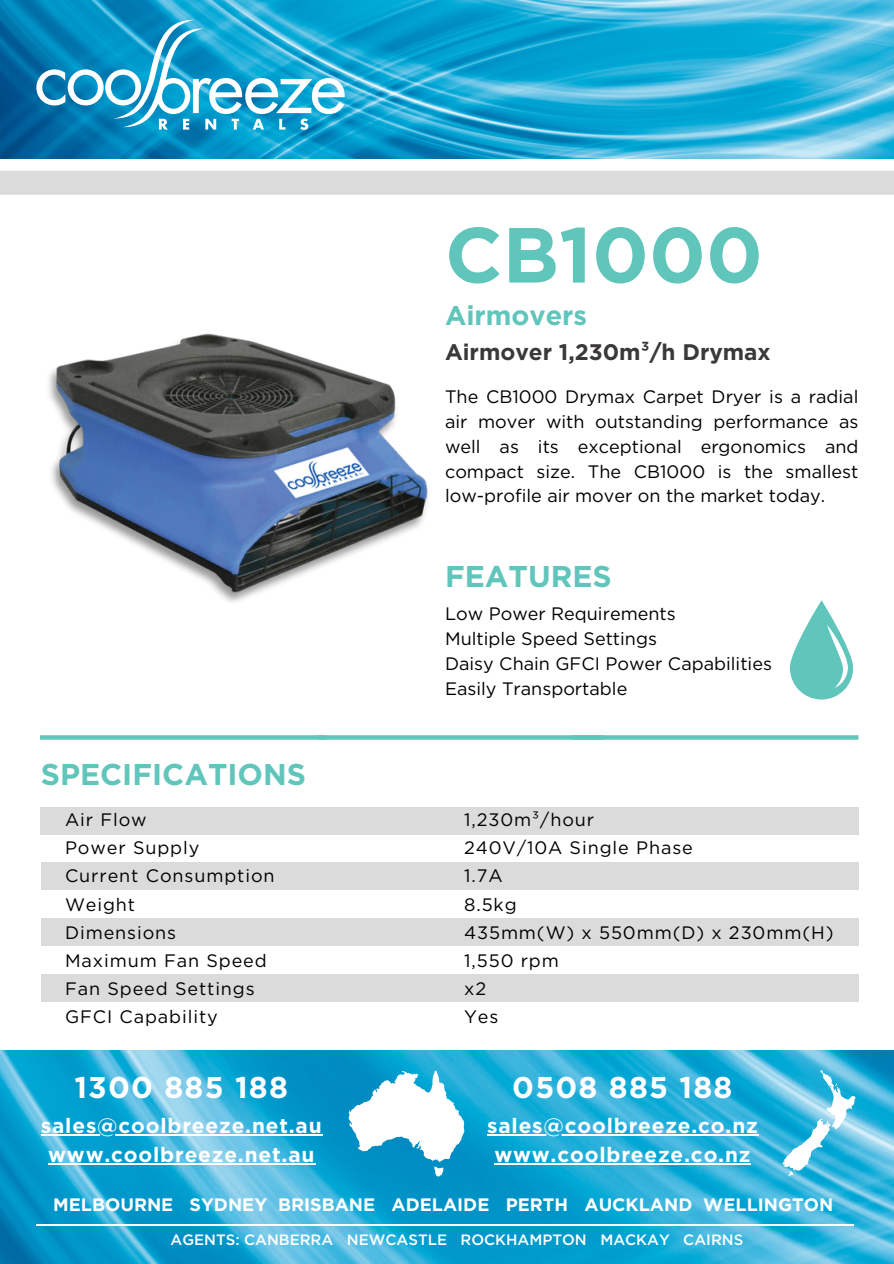
<style>
.page{position:relative;width:894px;height:1264px;background:#fff}
.page>*{position:absolute;margin:0;border:0;box-sizing:border-box;transform-origin:0 0}
.t1{font:700 78px "Gotham";color:#60c5bb}
.t2{font:700 30px "Gotham";color:#60c5bb}
.t3{font:700 30px "Gotham";letter-spacing:.04em;color:#fff}
.t4{font:700 27px "Gotham";color:#60c5bb}
.t5{font:700 22.5px "Gotham";color:#3b3838}
.t6{font:700 20.85px "Gotham";letter-spacing:.04em;color:#fff}
.t7{font:18px/24.8px "Gotham";letter-spacing:.05em;color:#000}
.t8{font:18px "Gotham";color:#000}
.t9{font:700 18px "Gotham";color:#fff}
.t10{font:500 15px "Gotham";color:#fff}
</style>
<div class="page">
<img style="left:0;top:0;width:893px;height:158px">
<svg style="left:40px;top:735px;width:278px;height:4px"></svg>
<svg style="left:604px;top:735px;width:254px;height:4px"></svg>
<svg style="left:318px;top:735px;width:286px;height:4px"></svg>
<svg style="left:789px;top:600px;width:63px;height:99px"></svg>
<div style="left:0;top:171px;width:893px;height:23px;background:#dbdbdb"></div>
<img style="left:0;top:1050px;width:893px;height:213px">
<hr style="left:41px;top:1133px;width:281px;height:2px;background:#fff">
<hr style="left:48px;top:1163px;width:267px;height:1px;background:#fff">
<hr style="left:487px;top:1133px;width:271px;height:2px;background:#fff">
<hr style="left:494px;top:1163px;width:257px;height:1px;background:#fff">
<svg style="left:347px;top:1069px;width:117px;height:108px"></svg>
<svg style="left:780px;top:1069px;width:75px;height:108px"></svg>
<hr style="left:36px;top:1224px;width:357px;height:1px;background:#fff">
<hr style="left:348px;top:1224px;width:356px;height:1px;background:#fff">
<hr style="left:497px;top:1224px;width:356px;height:1px;background:#fff">
<div style="left:41px;top:974px;width:817px;height:28px;background:#dbdbdb"></div>
<div style="left:41px;top:918px;width:817px;height:28px;background:#dbdbdb"></div>
<div style="left:41px;top:862px;width:817px;height:28px;background:#dbdbdb"></div>
<div style="left:40px;top:806px;width:818px;height:28px;background:#dbdbdb"></div>
<img style="left:48px;top:333px;width:380px;height:270px">
<svg style="left:36px;top:20px;width:309px;height:110px;background:#37a9d1"></svg>
<p class="t1" style="left:445px;top:220px;width:319px">CB1000</p>
<p class="t4" style="left:445px;top:303px;width:143px">Airmovers</p>
<p class="t5" style="left:445px;top:342px;width:327px">Airmover 1,230m³/h Drymax</p>
<p class="t7" style="left:445px;top:384px;width:415px;text-align:justify">The CB1000 Drymax Carpet Dryer is a radial air mover with outstanding performance as well as its exceptional ergonomics and compact size. The CB1000 is the smallest low-profile air mover on the market today.</p>
<p class="t2" style="left:445px;top:563px;width:168px">FEATURES</p>
<p class="t2" style="left:41px;top:761px;width:266px">SPECIFICATIONS</p>
<p class="t7" style="left:65px;top:807px;width:83px">Air Flow</p>
<p class="t7" style="left:65px;top:835px;width:136px">Power Supply</p>
<p class="t7" style="left:65px;top:861px;width:211px;line-height:28.2px">Current Consumption<br>Weight</p>
<p class="t7" style="left:65px;top:919px;width:113px">Dimensions</p>
<p class="t7" style="left:65px;top:947px;width:203px">Maximum Fan Speed</p>
<p class="t7" style="left:65px;top:976px;width:191px">Fan Speed Settings</p>
<p class="t7" style="left:65px;top:1004px;width:154px">GFCI Capability</p>
<p class="t3" style="left:74px;top:1073px;width:215px">1300 885 188</p>
<p class="t6" style="left:41px;top:1116px;width:282px">sales@coolbreeze.net.au</p>
<p class="t6" style="left:48px;top:1145px;width:268px">www.coolbreeze.net.au</p>
<p class="t8" style="left:445px;top:603px;width:232px">Low Power Requirements</p>
<p class="t8" style="left:445px;top:628px;width:213px">Multiple Speed Settings</p>
<p class="t8" style="left:445px;top:652px;width:328px">Daisy Chain GFCI Power Capabilities</p>
<p class="t8" style="left:445px;top:677px;width:184px">Easily Transportable</p>
<p class="t7" style="left:464px;top:807px;width:131px">1,230m³/hour</p>
<p class="t7" style="left:464px;top:835px;width:230px">240V/10A Single Phase</p>
<p class="t7" style="left:464px;top:863px;width:40px">1.7A</p>
<p class="t7" style="left:464px;top:891px;width:54px">8.5kg</p>
<p class="t7" style="left:464px;top:918px;width:371px;line-height:28.2px">435mm(W) x 550mm(D) x 230mm(H)<br>1,550 rpm</p>
<p class="t7" style="left:464px;top:976px;width:24px">x2</p>
<p class="t7" style="left:464px;top:1004px;width:36px">Yes</p>
<p class="t3" style="left:512px;top:1073px;width:221px">0508 885 188</p>
<p class="t6" style="left:487px;top:1116px;width:272px">sales@coolbreeze.co.nz</p>
<p class="t6" style="left:494px;top:1145px;width:257px">www.coolbreeze.co.nz</p>
<p class="t9" style="left:53px;top:1196px;width:781px">MELBOURNE SYDNEY BRISBANE ADELAIDE PERTH AUCKLAND WELLINGTON</p>
<p class="t10" style="left:170px;top:1231px;width:574px">AGENTS: CANBERRA NEWCASTLE ROCKHAMPTON MACKAY CAIRNS</p>
</div>
